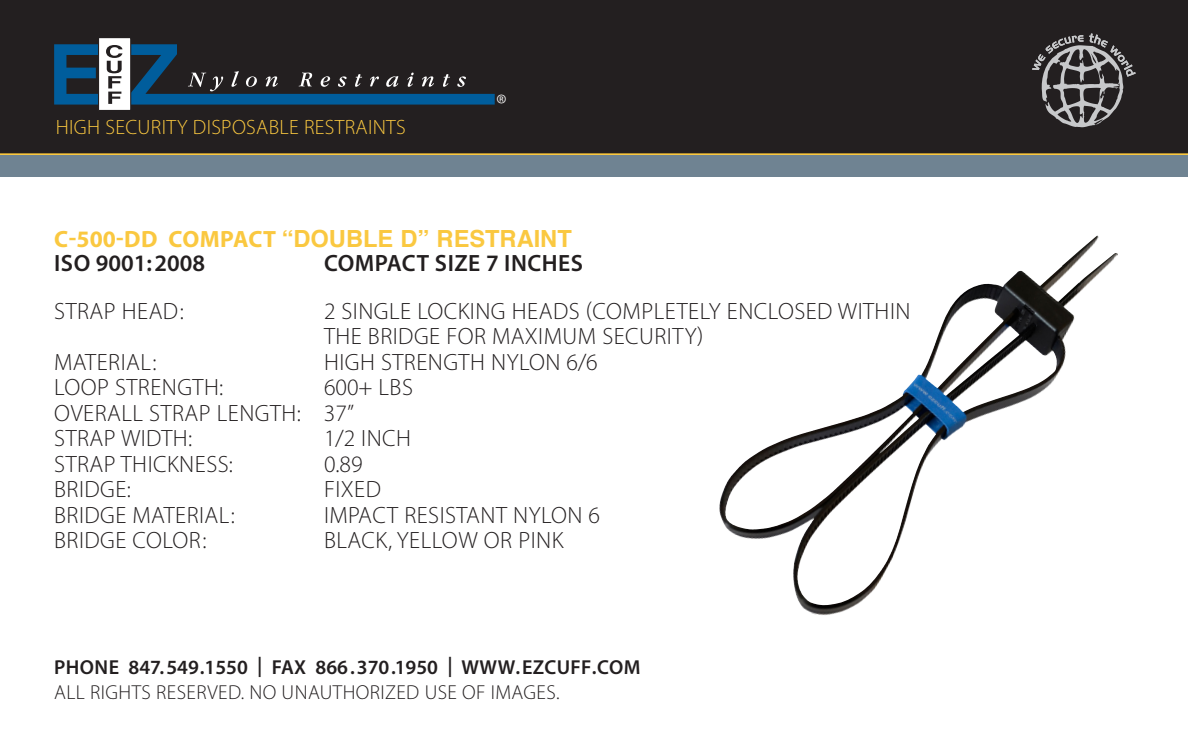
<style>
.page{position:relative;width:1188px;height:756px;background:#fff}
.page>*{position:absolute;margin:0;border:0;box-sizing:border-box;transform-origin:0 0}
.Product__Specs{font:300 23.7px "Myriad Pro";letter-spacing:.02em;color:#231f20}
.Product_Name_Code{font:700 23.7px "Helvetica";color:#fac840}
.Product__Specs-2{font:600 23.7px "Myriad Pro";letter-spacing:.02em;color:#231f20}
.Product__Specs-3{font:600 23.7px "Myriad Pro";color:#231f20}
.Product__Specs-4{font:300 20.85px "Myriad Pro";letter-spacing:.015em;color:#fac840}
.Product__Specs-5{font:600 20.25px "Myriad Pro";color:#231f20}
.Product__Specs-6{font:300 20.25px "Myriad Pro";letter-spacing:.02em;color:#231f20}
.t1{font:19.65px "Myriad";color:#fff}
.s1{font-family:"Myriad Pro"}
</style>
<div class="page">
<div style="left:0;top:0;width:1188px;height:153px;background:#231f20"></div>
<svg style="left:54px;top:44px;width:44px;height:61px"></svg>
<div style="left:99px;top:38px;width:32px;height:72px;background:#fff"></div>
<div style="left:98px;top:37px;width:33px;height:74px;border:1px solid #231f20"></div>
<svg style="left:106px;top:45px;width:16px;height:59px"></svg>
<svg style="left:130px;top:44px;width:365px;height:61px"></svg>
<svg style="left:1032px;top:33px;width:104px;height:94px"></svg>
<div style="left:0;top:153px;width:1188px;height:3px;border:2px solid #fac840"></div>
<div style="left:0;top:156px;width:1188px;height:21px;background:#6f8392"></div>
<img style="left:719px;top:236px;width:399px;height:379px">
<p class="Product__Specs-4" style="left:56px;top:116px;width:351px">HIGH SECURITY DISPOSABLE RESTRAINTS</p>
<p class="t1" style="left:497px;top:92px;width:12px">®</p>
<p class="Product_Name_Code" style="left:54px;top:219px;width:519px"><span class="s1">C-500-DD COMPACT</span> “DOUBLE D” RESTRAINT</p>
<p class="Product__Specs-3" style="left:54px;top:248px;width:152px">ISO 9001:2008</p>
<p class="Product__Specs-2" style="left:324px;top:248px;width:261px">COMPACT SIZE 7 INCHES</p>
<p class="Product__Specs" style="left:54px;top:298px;width:131px">STRAP HEAD:</p>
<p class="Product__Specs" style="left:324px;top:298px;width:588px">2 SINGLE LOCKING HEADS (COMPLETELY ENCLOSED WITHIN</p>
<p class="Product__Specs" style="left:324px;top:323px;width:381px">THE BRIDGE FOR MAXIMUM SECURITY)</p>
<p class="Product__Specs" style="left:54px;top:349px;width:104px">MATERIAL:</p>
<p class="Product__Specs" style="left:324px;top:349px;width:275px">HIGH STRENGTH NYLON 6/6</p>
<p class="Product__Specs" style="left:54px;top:374px;width:171px">LOOP STRENGTH:</p>
<p class="Product__Specs" style="left:324px;top:374px;width:91px">600+ LBS</p>
<p class="Product__Specs" style="left:54px;top:400px;width:301px">OVERALL STRAP LENGTH: 37”</p>
<p class="Product__Specs" style="left:54px;top:425px;width:139px">STRAP WIDTH:</p>
<p class="Product__Specs" style="left:324px;top:425px;width:89px">1/2 INCH</p>
<p class="Product__Specs" style="left:54px;top:451px;width:180px">STRAP THICKNESS:</p>
<p class="Product__Specs" style="left:324px;top:451px;width:40px">0.89</p>
<p class="Product__Specs" style="left:54px;top:476px;width:78px">BRIDGE:</p>
<p class="Product__Specs" style="left:324px;top:476px;width:58px">FIXED</p>
<p class="Product__Specs" style="left:54px;top:502px;width:182px">BRIDGE MATERIAL:</p>
<p class="Product__Specs" style="left:324px;top:502px;width:278px">IMPACT RESISTANT NYLON 6</p>
<p class="Product__Specs" style="left:54px;top:527px;width:154px">BRIDGE COLOR:</p>
<p class="Product__Specs" style="left:324px;top:527px;width:241px">BLACK, YELLOW OR PINK</p>
<p class="Product__Specs-5" style="left:54px;top:654px;width:588px">PHONE 847.549.1550 | FAX 866.370.1950 | WWW.EZCUFF.COM</p>
<p class="Product__Specs-6" style="left:54px;top:681px;width:507px">ALL RIGHTS RESERVED. NO UNAUTHORIZED USE OF IMAGES.</p>
</div>
